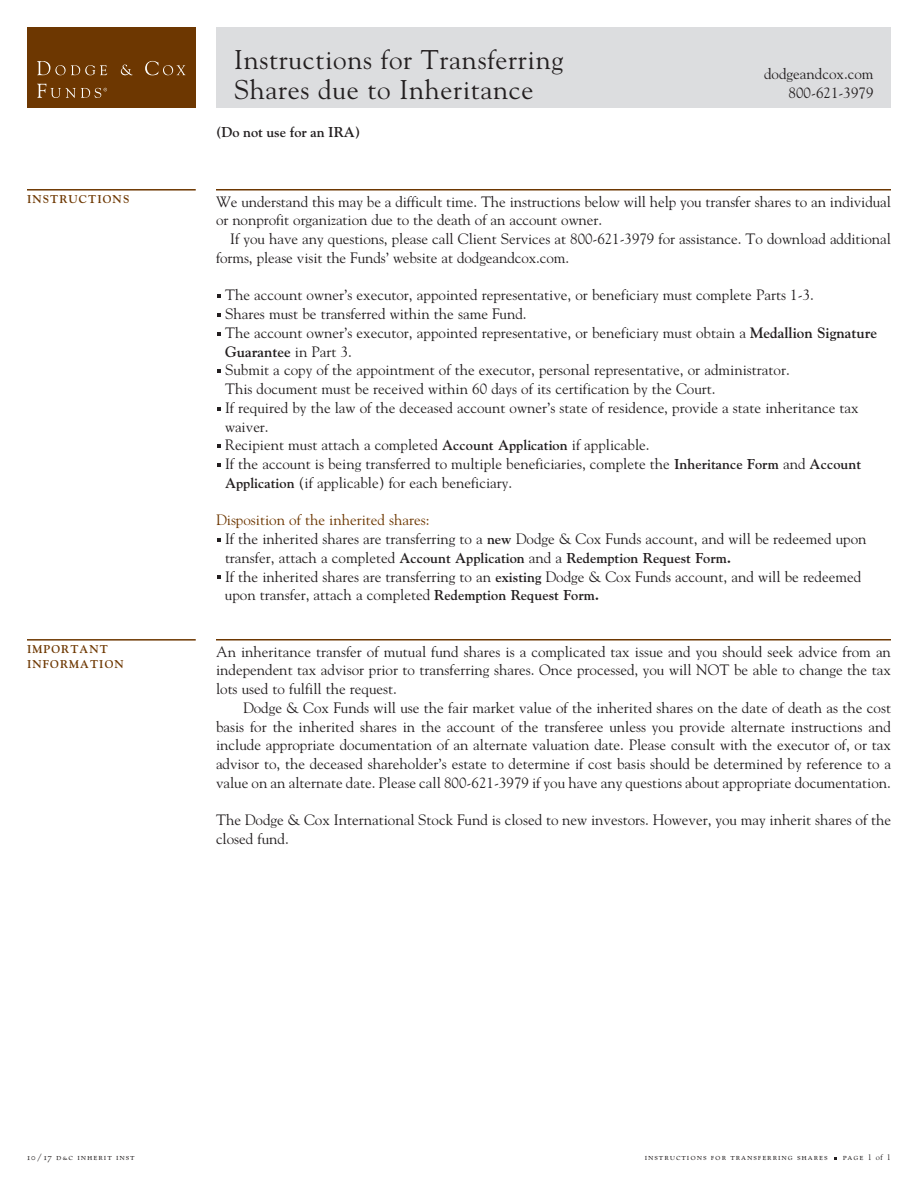
<style>
.page{position:relative;width:918px;height:1188px;background:#fff}
.page>*{position:absolute;margin:0;border:0;box-sizing:border-box;transform-origin:0 0}
.t1{font:27px/30px "Goudy Std";letter-spacing:.025em;color:#231f20}
.t2{font:15px/18.8px "Goudy Std";color:#231f20}
.t3{font:700 14.25px "Goudy Std";color:#231f20}
.t4{font:700 11.25px/15px "Goudy Std";letter-spacing:.095em;color:#6d3701}
.t5{font:9px "LTC Goudy Oldstyle Small Caps";letter-spacing:.1em;color:#231f20}
.t6{font:7.5px "Goudy Std";color:#231f20}
.s1{font-weight:700}
.s2{font-weight:700;font-size:14.25px}
.s3{color:#6d3701}
.s4{font-weight:400;font-size:15px}
.s5{font-size:7.5px}
.s6{font-family:"Goudy Std";font-size:8.25px}
</style>
<div class="page">
<div style="left:216px;top:27px;width:675px;height:81px;background:#dcdddf"></div>
<div style="left:27px;top:27px;width:169px;height:81px;background:#6d3701"></div>
<hr style="left:216px;top:189px;width:675px;height:1px;background:#6d3701">
<hr style="left:216px;top:639px;width:675px;height:1px;background:#6d3701">
<svg style="left:218px;top:294px;width:3px;height:4px"></svg>
<svg style="left:218px;top:369px;width:3px;height:4px"></svg>
<svg style="left:218px;top:444px;width:3px;height:4px"></svg>
<hr style="left:27px;top:189px;width:169px;height:2px;background:#6d3701">
<hr style="left:27px;top:639px;width:169px;height:2px;background:#6d3701">
<svg style="left:37px;top:61px;width:70px;height:14px"></svg>
<svg style="left:121px;top:65px;width:12px;height:10px"></svg>
<svg style="left:145px;top:61px;width:40px;height:14px"></svg>
<svg style="left:37px;top:84px;width:70px;height:14px"></svg>
<p class="t4" style="left:27px;top:192px;width:104px">INSTRUCTIONS</p>
<p class="t4" style="left:27px;top:642px;width:98px">IMPORTANT<br>INFORMATION</p>
<h1 class="t1" style="left:234px;top:47px;width:372px;text-indent:25px">demn ficati n and Corporate/<br>Organization Resolu ion</h1>
<h1 class="t1" style="left:234px;top:46px;width:331px">Instructions for Transferring<br>Shares due to Inheritance</h1>
<p class="t3" style="left:216px;top:126px;width:146px">(Do not use for an IRA)</p>
<p class="t2" style="left:764px;top:66px;width:111px;text-align:right">dodgeandcox.com<br>800-621-3979</p>
<p class="t6" style="left:867px;top:88px;width:7px">®</p>
<p class="t2" style="left:216px;top:193px;width:676px">We understand this may be a difficult time. The instructions below will help you transfer shares to an individual or nonprofit organization due to the death of an account owner.</p>
<p class="t2" style="left:216px;top:231px;width:677px;text-indent:14px">If you have any questions, please call Client Services at 800-621-3979 for assistance. To download additional forms, please visit the Funds’ website at dodgeandcox.com.</p>
<p class="t2" style="left:225px;top:287px;width:654px">The account owner’s executor, appointed representative, or beneficiary must complete Parts 1-3.<br>Shares must be transferred within the same Fund.<br>The account owner’s executor, appointed representative, or beneficiary must obtain a <span class="s1">Medallion Signature Guarantee</span> in Part 3.<br>Submit a copy of the appointment of the executor, personal representative, or administrator.<br>This document must be received within 60 days of its certification by the Court.<br>If required by the law of the deceased account owner’s state of residence, provide a state inheritance tax waiver.<br>Recipient must attach a completed <span class="s2">Account Application</span> if applicable.<br>If the account is being transferred to multiple beneficiaries, complete the <span class="s2">Inheritance Form</span> and <span class="s2">Account Application</span> (if applicable) for each beneficiary.</p>
<p class="t2" style="left:225px;top:512px;width:643px;text-indent:-9px"><span class="s3">Disposition of the inherited shares:<br></span>If the inherited shares are transferring to a <span class="s2">new</span> Dodge &amp; Cox Funds account, and will be redeemed upon</p>
<p class="t3" style="left:225px;top:552px;width:508px"><span class="s4">transfer, attach a completed</span> Account Application <span class="s4">and a</span> Redemption Request Form.</p>
<p class="t2" style="left:225px;top:568px;width:638px">If the inherited shares are transferring to an <span class="s2">existing</span> Dodge &amp; Cox Funds account, and will be redeemed upon transfer, attach a completed <span class="s2">Redemption Request Form.</span></p>
<p class="t2" style="left:216px;top:643px;width:677px;text-align:justify">An inheritance transfer of mutual fund shares is a complicated tax issue and you should seek advice from an independent tax advisor prior to transferring shares. Once processed, you will NOT be able to change the tax lots used to fulfill the request.</p>
<p class="t2" style="left:216px;top:700px;width:677px;text-align:justify;text-indent:27px">Dodge &amp; Cox Funds will use the fair market value of the inherited shares on the date of death as the cost basis for the inherited shares in the account of the transferee unless you provide alternate instructions and include appropriate documentation of an alternate valuation date. Please consult with the executor of, or tax advisor to, the deceased shareholder’s estate to determine if cost basis should be determined by reference to a value on an alternate date. Please call 800-621-3979 if you have any questions about appropriate documentation.</p>
<p class="t2" style="left:216px;top:812px;width:677px">The Dodge &amp; Cox International Stock Fund is closed to new investors. However, you may inherit shares of the closed fund.</p>
<p class="t5" style="left:27px;top:1152px;width:109px">10/17 d<span class="s5">&amp;</span>c inherit inst</p>
<p class="t5" style="left:645px;top:1152px;width:184px">instructions for transferring shares</p>
<p class="t5" style="left:843px;top:1152px;width:50px">page <span class="s6">1 of 1</span></p>
</div>
